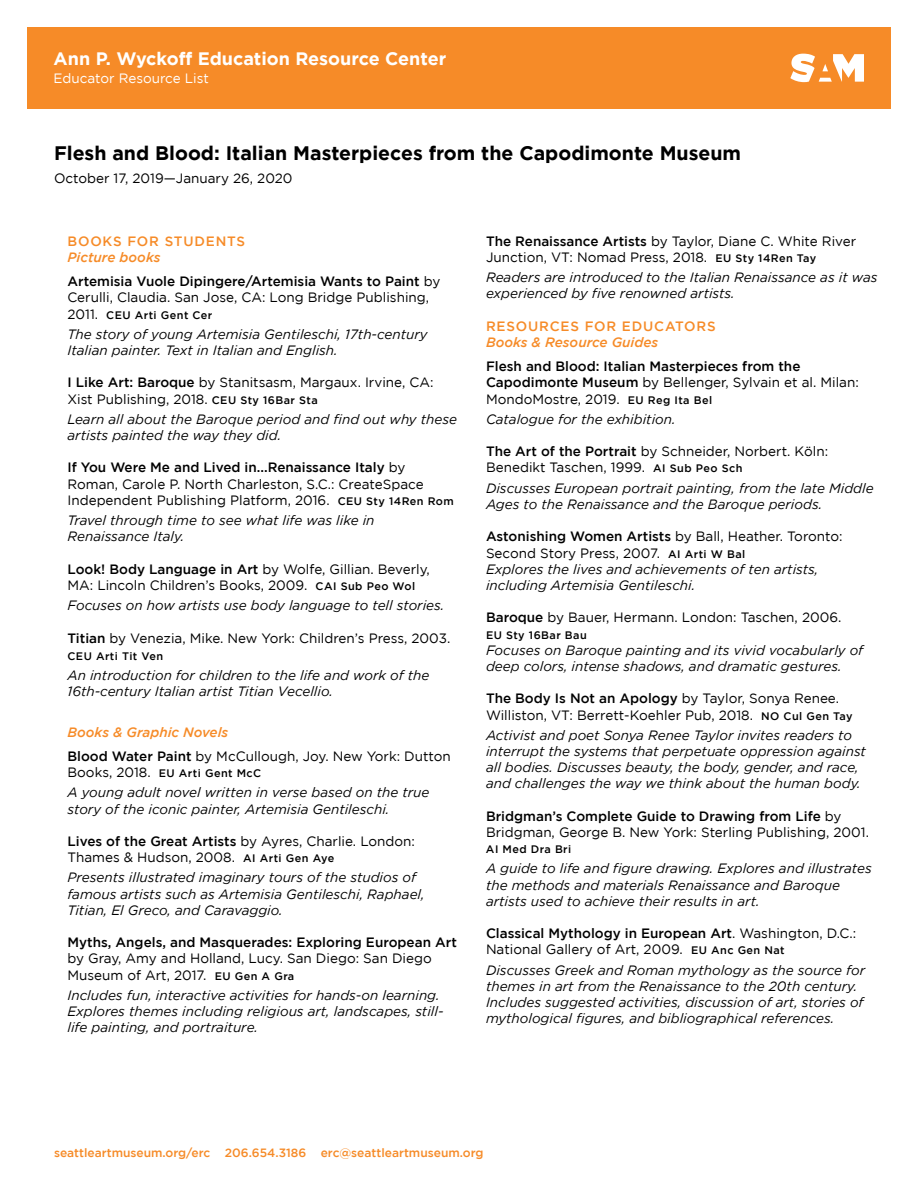
<style>
.page{position:relative;width:918px;height:1188px;background:#fff}
.page>*{position:absolute;margin:0;border:0;box-sizing:border-box;transform-origin:0 0}
.t1{font:700 19.5px "Gotham";color:#000}
.t2{font:700 18px "Gotham";color:#fff}
.t3{font:italic 13.5px/16.2px "Gotham";color:#000}
.t4{font:13.5px/16.2px "Gotham";color:#000}
.t5{font:500 13.5px/16.2px "Gotham";color:#000}
.t6{font:500 13.5px "Gotham";letter-spacing:.06em;color:#f68b28}
.t7{font:italic 500 13.5px "Gotham";color:#f68b28}
.t8{font:13.5px "Gotham";color:#fff}
.t9{font:500 12px "Gotham";color:#f68b28}
.t10{font:500 10.8px "Gotham";letter-spacing:.04em;color:#000}
.s1{font-style:italic;color:#f68b28}
.s2{font-weight:400}
.s3{font-weight:400;font-size:13.5px}
.s4{font-weight:500}
.s5{font-weight:500;font-size:10.8px}
.s6{font-weight:500;font-style:italic;color:#f68b28}
.s7{font-size:10.8px}
.s8{font-weight:500;font-style:normal}
.s9{font-style:normal}
.s10{font-weight:500;font-style:normal;font-size:10.8px}
</style>
<div class="page">
<div style="left:27px;top:27px;width:864px;height:82px;background:#f68b28"></div>
<svg style="left:790px;top:54px;width:74px;height:28px"></svg>
<h2 class="t2" style="left:54px;top:48px;width:394px">Ann P. Wyckoff Education Resource Center</h2>
<p class="t8" style="left:54px;top:71px;width:157px">Educator Resource List</p>
<h1 class="t1" style="left:54px;top:142px;width:689px">Flesh and Blood: Italian Masterpieces from the Capodimonte Museum</h1>
<p class="t4" style="left:54px;top:170px;width:240px">October 17, 2019—January 26, 2020</p>
<p class="t6" style="left:68px;top:233px;width:179px">BOOKS FOR STUDENTS</p>
<p class="t5" style="left:68px;top:245px;width:374px;line-height:24.3px"><span class="s1">Picture books<br></span>Artemisia Vuole Dipingere/Artemisia Wants to Paint <span class="s2">by</span></p>
<p class="t4" style="left:68px;top:289px;width:363px">Cerulli, Claudia. San Jose, CA: Long Bridge Publishing,</p>
<p class="t10" style="left:68px;top:309px;width:146px"><span class="s3">2011.</span> CEU Arti Gent Cer</p>
<p class="t3" style="left:68px;top:326px;width:362px">The story of young Artemisia Gentileschi, 17th-century<br>Italian painter. Text in Italian and English.</p>
<p class="t4" style="left:68px;top:374px;width:368px"><span class="s4">I Like Art: Baroque</span> by Stanitsasm, Margaux. Irvine, CA:<br>Xist Publishing, 2018. <span class="s5">CEU Sty 16Bar Sta</span></p>
<p class="t3" style="left:68px;top:411px;width:391px">Learn all about the Baroque period and find out why these artists painted the way they did.</p>
<p class="t4" style="left:68px;top:459px;width:388px"><span class="s4">If You Were Me and Lived in...Renaissance Italy</span> by<br>Roman, Carole P. North Charleston, S.C.: CreateSpace<br>Independent Publishing Platform, 2016. <span class="s5">CEU Sty 14Ren Rom</span></p>
<p class="t3" style="left:68px;top:512px;width:309px">Travel through time to see what life was like in<br>Renaissance Italy.</p>
<p class="t4" style="left:68px;top:561px;width:364px"><span class="s4">Look! Body Language in Art</span> by Wolfe, Gillian. Beverly,<br>MA: Lincoln Children’s Books, 2009. <span class="s5">CAI Sub Peo Wol</span></p>
<p class="t3" style="left:68px;top:597px;width:378px">Focuses on how artists use body language to tell stories.</p>
<p class="t4" style="left:68px;top:629px;width:384px"><span class="s4">Titian</span> by Venezia, Mike. New York: Children’s Press, 2003.</p>
<p class="t10" style="left:68px;top:650px;width:97px">CEU Arti Tit Ven</p>
<p class="t3" style="left:68px;top:667px;width:364px">An introduction for children to the life and work of the<br>16th-century Italian artist Titian Vecellio.</p>
<p class="t4" style="left:68px;top:719px;width:385px;line-height:24.3px"><span class="s6">Books &amp; Graphic Novels<br></span><span class="s4">Blood Water Paint</span> by McCullough, Joy. New York: Dutton</p>
<p class="t10" style="left:68px;top:767px;width:195px"><span class="s3">Books, 2018.</span> EU Arti Gent McC</p>
<p class="t3" style="left:68px;top:784px;width:363px">A young adult novel written in verse based on the true story of the iconic painter, Artemisia Gentileschi.</p>
<p class="t4" style="left:68px;top:833px;width:349px"><span class="s4">Lives of the Great Artists</span> by Ayres, Charlie. London:<br>Thames &amp; Hudson, 2008. <span class="s5">AI Arti Gen Aye</span></p>
<p class="t3" style="left:68px;top:870px;width:359px">Presents illustrated imaginary tours of the studios of famous artists such as Artemisia Gentileschi, Raphael,<br>Titian, El Greco, and Caravaggio.</p>
<p class="t5" style="left:68px;top:934px;width:391px">Myths, Angels, and Masquerades: Exploring European Art</p>
<p class="t4" style="left:68px;top:950px;width:366px">by Gray, Amy and Holland, Lucy. San Diego: San Diego<br>Museum of Art, 2017. <span class="s5">EU Gen A Gra</span></p>
<p class="t3" style="left:68px;top:987px;width:378px">Includes fun, interactive activities for hands-on learning.<br>Explores themes including religious art, landscapes, still&shy;life painting, and portraiture.</p>
<p class="t4" style="left:486px;top:233px;width:372px"><span class="s4">The Renaissance Artists</span> by Taylor, Diane C. White River<br>Junction, VT: Nomad Press, 2018. <span class="s5">EU Sty 14Ren Tay</span></p>
<p class="t3" style="left:486px;top:269px;width:393px">Readers are introduced to the Italian Renaissance as it was experienced by five renowned artists.</p>
<p class="t6" style="left:486px;top:318px;width:231px">RESOURCES FOR EDUCATORS</p>
<p class="t7" style="left:486px;top:334px;width:174px">Books &amp; Resource Guides</p>
<p class="t5" style="left:486px;top:358px;width:374px">Flesh and Blood: Italian Masterpieces from the<br>Capodimonte Museum <span class="s2">by Bellenger, Sylvain et al. Milan:<br>MondoMostre, 2019.</span> <span class="s7">EU Reg Ita Bel</span></p>
<p class="t3" style="left:486px;top:411px;width:191px">Catalogue for the exhibition.</p>
<p class="t4" style="left:486px;top:443px;width:344px"><span class="s4">The Art of the Portrait</span> by Schneider, Norbert. Köln:<br>Benedikt Taschen, 1999. <span class="s5">AI Sub Peo Sch</span></p>
<p class="t3" style="left:486px;top:480px;width:389px">Discusses European portrait painting, from the late Middle<br>Ages to the Renaissance and the Baroque periods.</p>
<p class="t3" style="left:486px;top:528px;width:358px"><span class="s8">Astonishing Women Artists</span> <span class="s9">by Ball, Heather. Toronto:<br>Second Story Press, 2007.</span> <span class="s10">AI Arti W Bal<br></span>Explores the lives and achievements of ten artists, including Artemisia Gentileschi.</p>
<p class="t4" style="left:486px;top:609px;width:357px"><span class="s4">Baroque</span> by Bauer, Hermann. London: Taschen, 2006.</p>
<p class="t10" style="left:486px;top:629px;width:102px">EU Sty 16Bar Bau</p>
<p class="t3" style="left:486px;top:642px;width:379px">Focuses on Baroque painting and its vivid vocabularly of deep colors, intense shadows, and dramatic gestures.</p>
<p class="t4" style="left:486px;top:690px;width:368px"><span class="s4">The Body Is Not an Apology</span> by Taylor, Sonya Renee.<br>Williston, VT: Berrett-Koehler Pub, 2018. <span class="s5">NO Cul Gen Tay</span></p>
<p class="t3" style="left:486px;top:727px;width:381px">Activist and poet Sonya Renee Taylor invites readers to interrupt the systems that perpetuate oppression against all bodies. Discusses beauty, the body, gender, and race, and challenges the way we think about the human body.</p>
<p class="t4" style="left:486px;top:808px;width:385px"><span class="s4">Bridgman’s Complete Guide to Drawing from Life</span> by<br>Bridgman, George B. New York: Sterling Publishing, 2001.</p>
<p class="t10" style="left:486px;top:843px;width:87px">AI Med Dra Bri</p>
<p class="t3" style="left:486px;top:861px;width:387px">A guide to life and figure drawing. Explores and illustrates the methods and materials Renaissance and Baroque artists used to achieve their results in art.</p>
<p class="t4" style="left:486px;top:925px;width:372px"><span class="s4">Classical Mythology in European Art</span>. Washington, D.C.:<br>National Gallery of Art, 2009. <span class="s5">EU Anc Gen Nat</span></p>
<p class="t3" style="left:486px;top:962px;width:381px">Discusses Greek and Roman mythology as the source for themes in art from the Renaissance to the 20th century.<br>Includes suggested activities, discussion of art, stories of mythological figures, and bibliographical references.</p>
<p class="t9" style="left:54px;top:1146px;width:431px">seattleartmuseum.org/erc 206.654.3186 erc@seattleartmuseum.org</p>
</div>
